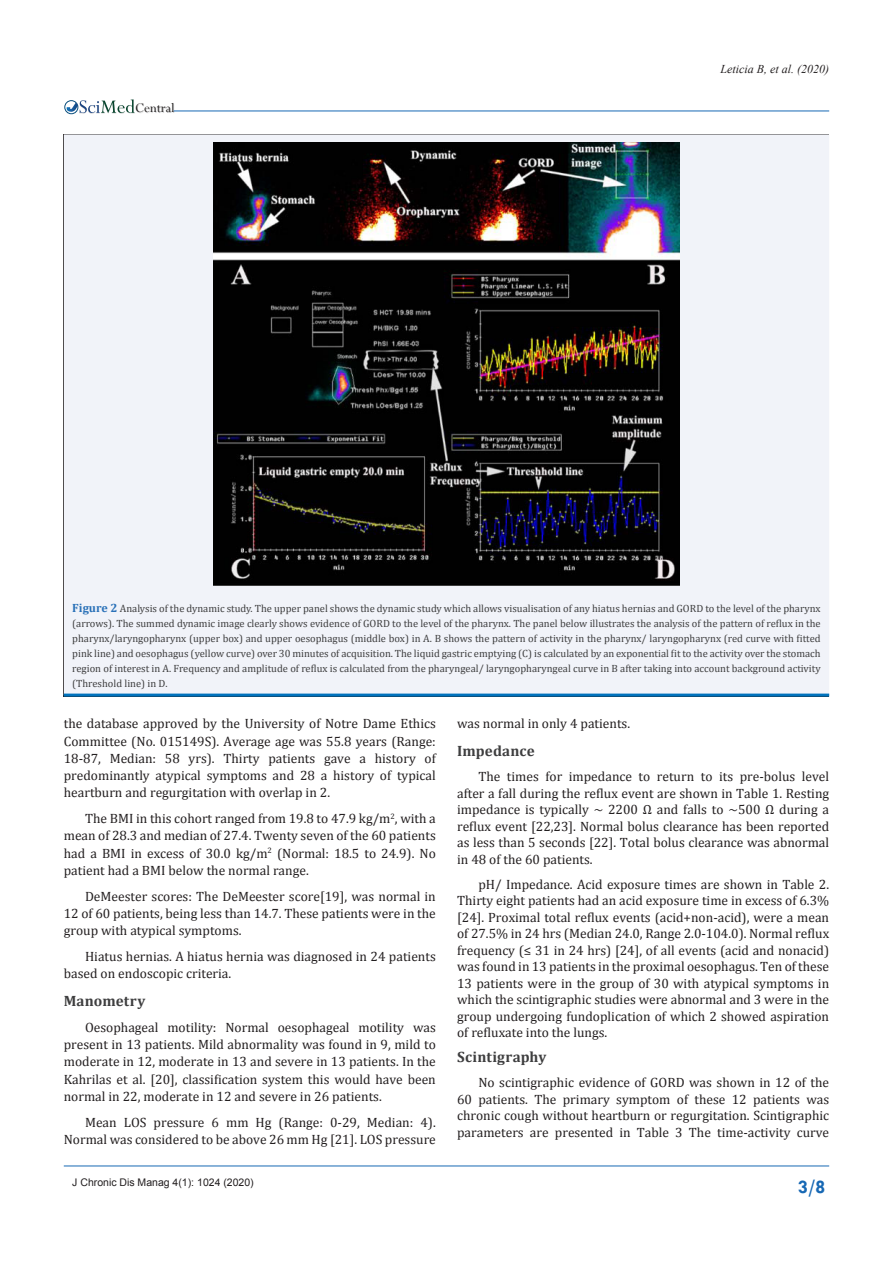
<style>
.page{position:relative;width:893px;height:1263px;background:#fff}
.page>*{position:absolute;margin:0;border:0;box-sizing:border-box;transform-origin:0 0}
.t1{font:700 19.5px "Tw Cen";color:#1768b4}
.t2{font:700 15px "Cambria";letter-spacing:.01em;color:#3e3e3f}
.t3{font:14.55px "Perpetua";color:#211e1e}
.t4{font:13.5px/16.5px "Cambria";color:#231f20;text-align:justify}
.t5{font:italic 12px "Times New Roman";color:#231f20}
.t6{font:10.5px/15px "Cambria";color:#3e3e3f;text-align:justify}
.t7{font:10.5px "Arial";color:#231f20}
.s1{font-weight:700;font-size:12px;color:#2a71b8}
</style>
<div class="page">
<img style="left:79px;top:103px;width:96px;height:11px">
<div style="left:64px;top:100px;width:14px;height:14px;border:1px solid #074d7c;border-radius:50%"></div>
<svg style="left:66px;top:99px;width:69px;height:14px"></svg>
<hr style="left:64px;top:1166px;width:765px;height:1px;background:#1768b4">
<hr style="left:174px;top:111px;width:655px;height:1px;background:#1768b4">
<div style="left:64px;top:134px;width:765px;height:560px;background:#f1f3f9"></div>
<hr style="left:64px;top:694px;width:765px;height:3px;background:#0072bc">
<img style="left:213px;top:143px;width:467px;height:442px">
<p class="t3" style="left:135px;top:99px;width:41px">Central</p>
<p class="t5" style="left:720px;top:61px;width:110px">Leticia B, et al. (2020)</p>
<p class="t6" style="left:72px;top:600px;width:750px"><span class="s1">Figure 2</span> Analysis of the dynamic study. The upper panel shows the dynamic study which allows visualisation of any hiatus hernias and GORD to the level of the pharynx (arrows). The summed dynamic image clearly shows evidence of GORD to the level of the pharynx. The panel below illustrates the analysis of the pattern of reflux in the pharynx/laryngopharynx (upper box) and upper oesophagus (middle box) in A. B shows the pattern of activity in the pharynx/ laryngopharynx (red curve with fitted pink line) and oesophagus (yellow curve) over 30 minutes of acquisition. The liquid gastric emptying (C) is calculated by an exponential fit to the activity over the stomach region of interest in A. Frequency and amplitude of reflux is calculated from the pharyngeal/ laryngopharyngeal curve in B after taking into account background activity (Threshold line) in D.</p>
<p class="t4" style="left:64px;top:715px;width:374px;line-height:17.2px">the database approved by the University of Notre Dame Ethics Committee (No. 015149S). Average age was 55.8 years (Range:<br>18-87, Median: 58 yrs). Thirty patients gave a history of predominantly atypical symptoms and 28 a history of typical heartburn and regurgitation with overlap in 2.</p>
<p class="t4" style="left:64px;top:810px;width:374px;line-height:17.2px;text-indent:21px">The BMI in this cohort ranged from 19.8 to 47.9 kg/m<sup>2</sup>, with a mean of 28.3 and median of 27.4. Twenty seven of the 60 patients had a BMI in excess of 30.0 kg/m<sup>2</sup> (Normal: 18.5 to 24.9). No patient had a BMI below the normal range.</p>
<p class="t4" style="left:64px;top:887px;width:374px;line-height:17.2px;text-indent:21px">DeMeester scores: The DeMeester score[19], was normal in 12 of 60 patients, being less than 14.7. These patients were in the group with atypical symptoms.</p>
<p class="t4" style="left:64px;top:947px;width:374px;line-height:17.2px;text-indent:21px">Hiatus hernias. A hiatus hernia was diagnosed in 24 patients based on endoscopic criteria.</p>
<p class="t2" style="left:64px;top:990px;width:83px">Manometry</p>
<p class="t4" style="left:64px;top:1019px;width:374px;line-height:17.2px;text-indent:21px">Oesophageal motility: Normal oesophageal motility was present in 13 patients. Mild abnormality was found in 9, mild to moderate in 12, moderate in 13 and severe in 13 patients. In the Kahrilas et al. [20], classification system this would have been normal in 22, moderate in 12 and severe in 26 patients.</p>
<p class="t4" style="left:64px;top:1113px;width:374px;line-height:17.2px;text-align:right">Mean LOS pressure 6 mm Hg (Range: 0-29, Median: 4).<br>Normal was considered to be above 26 mm Hg [21]. LOS pressure</p>
<p class="t4" style="left:457px;top:715px;width:175px">was normal in only 4 patients.</p>
<p class="t2" style="left:457px;top:741px;width:79px">Impedance</p>
<p class="t4" style="left:457px;top:768px;width:374px;text-indent:21px">The times for impedance to return to its pre-bolus level after a fall during the reflux event are shown in Table 1. Resting impedance is typically ~ 2200 Ω and falls to ~500 Ω during a reflux event [22,23]. Normal bolus clearance has been reported as less than 5 seconds [22]. Total bolus clearance was abnormal in 48 of the 60 patients.</p>
<p class="t4" style="left:457px;top:876px;width:374px;text-indent:21px">pH/ Impedance. Acid exposure times are shown in Table 2.<br>Thirty eight patients had an acid exposure time in excess of 6.3% [24]. Proximal total reflux events (acid+non-acid), were a mean of 27.5% in 24 hrs (Median 24.0, Range 2.0-104.0). Normal reflux frequency (≤ 31 in 24 hrs) [24], of all events (acid and nonacid) was found in 13 patients in the proximal oesophagus. Ten of these 13 patients were in the group of 30 with atypical symptoms in which the scintigraphic studies were abnormal and 3 were in the group undergoing fundoplication of which 2 showed aspiration of refluxate into the lungs.</p>
<p class="t2" style="left:457px;top:1047px;width:91px">Scintigraphy</p>
<p class="t4" style="left:457px;top:1074px;width:374px;text-indent:21px">No scintigraphic evidence of GORD was shown in 12 of the 60 patients. The primary symptom of these 12 patients was chronic cough without heartburn or regurgitation. Scintigraphic parameters are presented in Table 3 The time-activity curve</p>
<p class="t7" style="left:72px;top:1175px;width:183px">J Chronic Dis Manag 4(1): 1024 (2020)</p>
<h1 class="t1" style="left:798px;top:1175px;width:29px">3/8</h1>
</div>
